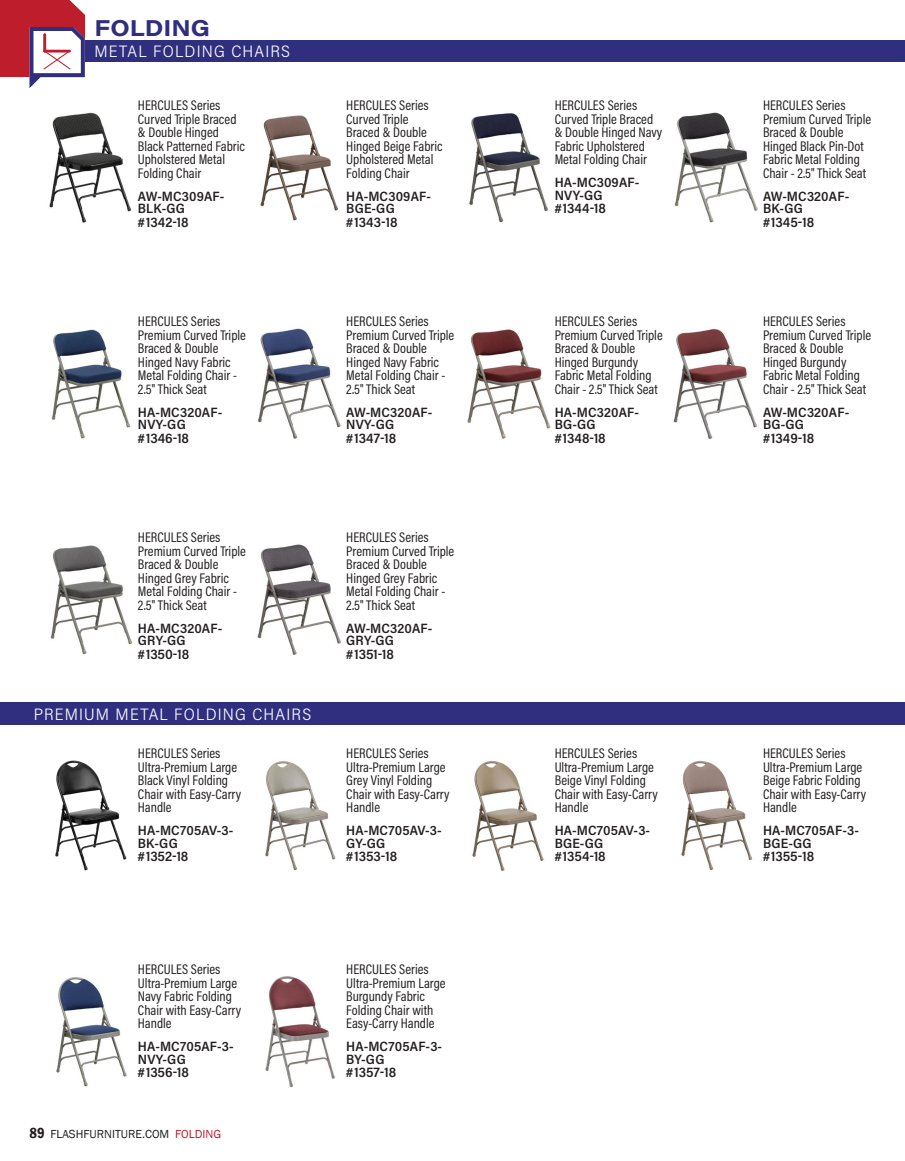
<style>
.page{position:relative;width:905px;height:1161px;background:#fff}
.page>*{position:absolute;margin:0;border:0;box-sizing:border-box;transform-origin:0 0}
.t1{font:700 22.5px "Acumin Pro Wide";color:#2f2e7f}
.subheader_right_seco{font:300 16.5px "Acumin Pro Semi Cond";letter-spacing:.07em;color:#fff}
.subheader_right{font:300 16.5px "Acumin Pro Semi Cond";letter-spacing:.075em;color:#fff}
.Product_Description{font:14.1px/13.5px "Acumin Pro Cond";color:#231f20}
.ProductID-GG{font:600 13.5px/12.3px "Acumin Pro Semi Cond";letter-spacing:.01em;color:#231f20}
.Catalog_Number{font:600 13.5px "Acumin Pro Semi Cond";color:#231f20}
.t2{font:12px "Franklin Gothic";color:#231f20}
.s1{font-weight:600;font-stretch:condensed;font-size:15px}
.s2{color:#be1d2c}
</style>
<div class="page">
<div style="left:85px;top:40px;width:819px;height:22px;background:#2f2e7f"></div>
<div style="left:0;top:0;width:85px;height:77px;background:#be1d2c"></div>
<svg style="left:29px;top:27px;width:56px;height:61px"></svg>
<svg style="left:69px;top:0;width:16px;height:15px"></svg>
<img style="left:49px;top:112px;width:83px;height:111px">
<img style="left:260px;top:115px;width:79px;height:106px">
<img style="left:469px;top:113px;width:79px;height:110px">
<img style="left:674px;top:112px;width:84px;height:111px">
<img style="left:51px;top:329px;width:80px;height:110px">
<img style="left:258px;top:328px;width:83px;height:111px">
<img style="left:467px;top:329px;width:84px;height:110px">
<img style="left:673px;top:328px;width:84px;height:111px">
<img style="left:50px;top:545px;width:83px;height:110px">
<img style="left:257px;top:544px;width:84px;height:111px">
<img style="left:55px;top:760px;width:72px;height:111px">
<img style="left:265px;top:761px;width:71px;height:110px">
<img style="left:472px;top:760px;width:72px;height:111px">
<img style="left:681px;top:760px;width:72px;height:111px">
<img style="left:56px;top:977px;width:71px;height:110px">
<img style="left:265px;top:976px;width:70px;height:112px">
<div style="left:0;top:702px;width:904px;height:23px;background:#2f2e7f"></div>
<h1 class="t1" style="left:94px;top:11px;width:117px">FOLDING</h1>
<p class="subheader_right" style="left:94px;top:40px;width:197px">METAL FOLDING CHAIRS</p>
<p class="Product_Description" style="left:138px;top:98px;width:109px">HERCULES Series<br>Curved Triple Braced &amp; Double Hinged<br>Black Patterned Fabric<br>Upholstered Metal<br>Folding Chair</p>
<p class="ProductID-GG" style="left:138px;top:189px;width:88px">AW-MC309AF-<br>BLK-GG</p>
<p class="Catalog_Number" style="left:138px;top:213px;width:52px">#1342-18</p>
<p class="Product_Description" style="left:138px;top:314px;width:110px">HERCULES Series<br>Premium Curved Triple<br>Braced &amp; Double<br>Hinged Navy Fabric<br>Metal Folding Chair -<br>2.5" Thick Seat</p>
<p class="ProductID-GG" style="left:138px;top:405px;width:86px">HA-MC320AF-<br>NVY-GG</p>
<p class="Catalog_Number" style="left:138px;top:429px;width:53px">#1346-18</p>
<p class="Product_Description" style="left:138px;top:530px;width:110px">HERCULES Series<br>Premium Curved Triple<br>Braced &amp; Double<br>Hinged Grey Fabric<br>Metal Folding Chair -<br>2.5" Thick Seat</p>
<p class="ProductID-GG" style="left:138px;top:621px;width:86px">HA-MC320AF-<br>GRY-GG</p>
<p class="Catalog_Number" style="left:138px;top:645px;width:53px">#1350-18</p>
<p class="subheader_right_seco" style="left:34px;top:703px;width:279px">PREMIUM METAL FOLDING CHAIRS</p>
<p class="Product_Description" style="left:138px;top:746px;width:105px">HERCULES Series<br>Ultra-Premium Large<br>Black Vinyl Folding<br>Chair with Easy-Carry<br>Handle</p>
<p class="ProductID-GG" style="left:138px;top:824px;width:97px">HA-MC705AV-3-<br>BK-GG</p>
<p class="Catalog_Number" style="left:138px;top:847px;width:52px">#1352-18</p>
<p class="Product_Description" style="left:346px;top:98px;width:98px">HERCULES Series<br>Curved Triple<br>Braced &amp; Double<br>Hinged Beige Fabric<br>Upholstered Metal<br>Folding Chair</p>
<p class="ProductID-GG" style="left:346px;top:189px;width:86px">HA-MC309AF-<br>BGE-GG</p>
<p class="Catalog_Number" style="left:346px;top:213px;width:53px">#1343-18</p>
<p class="Product_Description" style="left:346px;top:314px;width:110px">HERCULES Series<br>Premium Curved Triple<br>Braced &amp; Double<br>Hinged Navy Fabric<br>Metal Folding Chair -<br>2.5" Thick Seat</p>
<p class="ProductID-GG" style="left:346px;top:405px;width:88px">AW-MC320AF-<br>NVY-GG</p>
<p class="Catalog_Number" style="left:346px;top:429px;width:52px">#1347-18</p>
<p class="Product_Description" style="left:346px;top:530px;width:110px">HERCULES Series<br>Premium Curved Triple<br>Braced &amp; Double<br>Hinged Grey Fabric<br>Metal Folding Chair -<br>2.5" Thick Seat</p>
<p class="ProductID-GG" style="left:346px;top:621px;width:88px">AW-MC320AF-<br>GRY-GG</p>
<p class="Catalog_Number" style="left:346px;top:645px;width:49px">#1351-18</p>
<p class="Product_Description" style="left:346px;top:746px;width:105px">HERCULES Series<br>Ultra-Premium Large<br>Grey Vinyl Folding<br>Chair with Easy-Carry<br>Handle</p>
<p class="ProductID-GG" style="left:346px;top:824px;width:97px">HA-MC705AV-3-<br>GY-GG</p>
<p class="Catalog_Number" style="left:346px;top:847px;width:52px">#1353-18</p>
<p class="Product_Description" style="left:138px;top:962px;width:105px">HERCULES Series<br>Ultra-Premium Large<br>Navy Fabric Folding<br>Chair with Easy-Carry<br>Handle</p>
<p class="ProductID-GG" style="left:138px;top:1040px;width:97px">HA-MC705AF-3-<br>NVY-GG</p>
<p class="Catalog_Number" style="left:138px;top:1063px;width:53px">#1356-18</p>
<p class="t2" style="left:29px;top:1126px;width:193px"><span class="s1">89</span> FLASHFURNITURE.COM <span class="s2">FOLDING</span></p>
<p class="Product_Description" style="left:346px;top:962px;width:101px">HERCULES Series<br>Ultra-Premium Large<br>Burgundy Fabric<br>Folding Chair with<br>Easy-Carry Handle</p>
<p class="ProductID-GG" style="left:346px;top:1040px;width:97px">HA-MC705AF-3-<br>BY-GG</p>
<p class="Catalog_Number" style="left:346px;top:1063px;width:51px">#1357-18</p>
<p class="Product_Description" style="left:554px;top:98px;width:109px">HERCULES Series<br>Curved Triple Braced &amp; Double Hinged Navy<br>Fabric Upholstered<br>Metal Folding Chair</p>
<p class="ProductID-GG" style="left:554px;top:176px;width:86px">HA-MC309AF-<br>NVY-GG</p>
<p class="Catalog_Number" style="left:554px;top:199px;width:53px">#1344-18</p>
<p class="Product_Description" style="left:554px;top:314px;width:110px">HERCULES Series<br>Premium Curved Triple<br>Braced &amp; Double<br>Hinged Burgundy<br>Fabric Metal Folding<br>Chair - 2.5" Thick Seat</p>
<p class="ProductID-GG" style="left:554px;top:405px;width:86px">HA-MC320AF-<br>BG-GG</p>
<p class="Catalog_Number" style="left:554px;top:429px;width:53px">#1348-18</p>
<p class="Product_Description" style="left:763px;top:98px;width:110px">HERCULES Series<br>Premium Curved Triple<br>Braced &amp; Double<br>Hinged Black Pin-Dot<br>Fabric Metal Folding<br>Chair - 2.5" Thick Seat</p>
<p class="ProductID-GG" style="left:763px;top:189px;width:88px">AW-MC320AF-<br>BK-GG</p>
<p class="Catalog_Number" style="left:763px;top:213px;width:53px">#1345-18</p>
<p class="Product_Description" style="left:763px;top:314px;width:110px">HERCULES Series<br>Premium Curved Triple<br>Braced &amp; Double<br>Hinged Burgundy<br>Fabric Metal Folding<br>Chair - 2.5" Thick Seat</p>
<p class="ProductID-GG" style="left:763px;top:405px;width:88px">AW-MC320AF-<br>BG-GG</p>
<p class="Catalog_Number" style="left:763px;top:429px;width:53px">#1349-18</p>
<p class="Product_Description" style="left:554px;top:746px;width:105px">HERCULES Series<br>Ultra-Premium Large<br>Beige Vinyl Folding<br>Chair with Easy-Carry<br>Handle</p>
<p class="ProductID-GG" style="left:554px;top:824px;width:97px">HA-MC705AV-3-<br>BGE-GG</p>
<p class="Catalog_Number" style="left:554px;top:847px;width:53px">#1354-18</p>
<p class="Product_Description" style="left:763px;top:746px;width:105px">HERCULES Series<br>Ultra-Premium Large<br>Beige Fabric Folding<br>Chair with Easy-Carry<br>Handle</p>
<p class="ProductID-GG" style="left:763px;top:824px;width:97px">HA-MC705AF-3-<br>BGE-GG</p>
<p class="Catalog_Number" style="left:763px;top:847px;width:53px">#1355-18</p>
</div>
